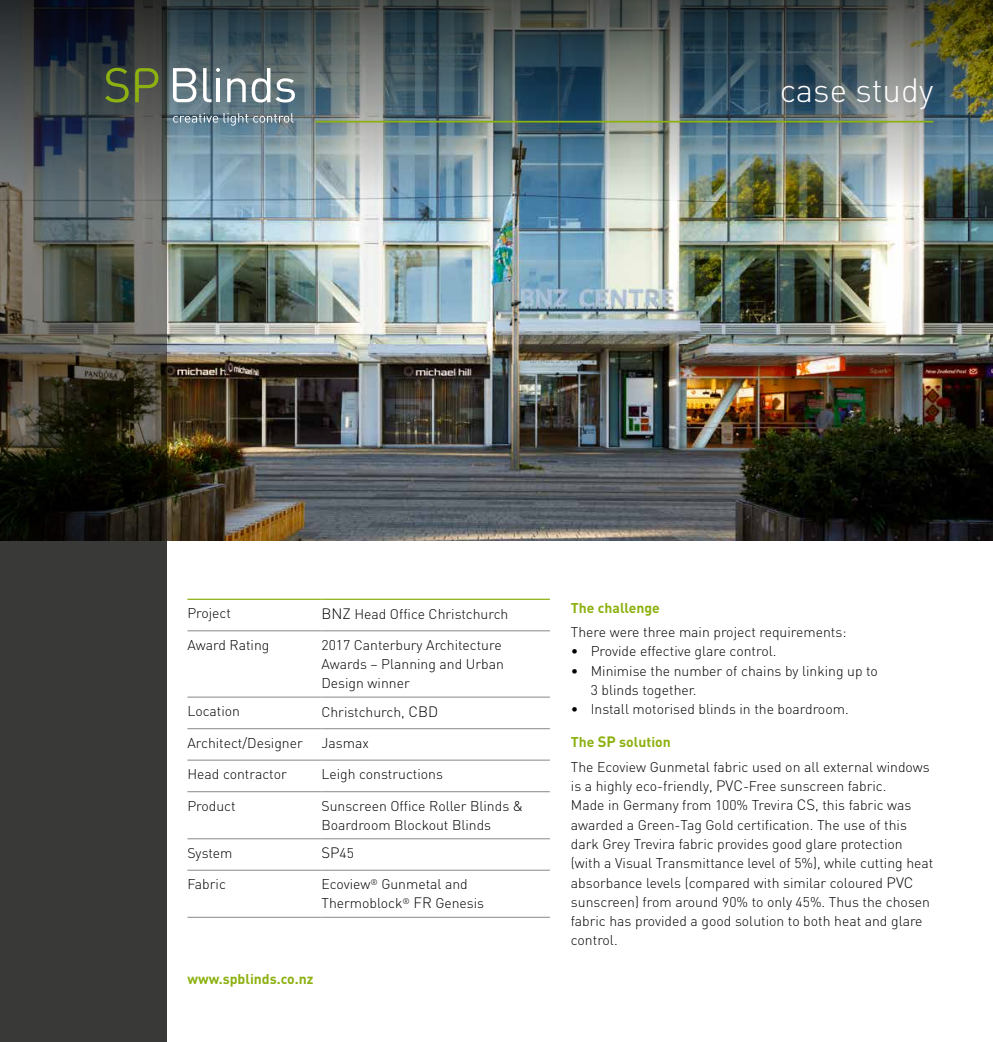
<style>
.page{position:relative;width:993px;height:1042px;background:#fff}
.page>*{position:absolute;margin:0;border:0;box-sizing:border-box;transform-origin:0 0}
.t1{font:300 33.25px "DIN";color:#fff}
.t2{font:300 14.88px "DIN";color:#000}
.t3{font:300 14px/19.2px "DIN";color:#000}
.t4{font:700 14px "DIN";color:#8cb110}
.s1{font-size:14.88px}
.s2{font-size:14px}
.s3{font-weight:700;color:#8cb110}
.s4{font-weight:700;font-size:14.88px;color:#8cb110}
</style>
<div class="page">
<div style="left:0;top:541px;width:166px;height:501px;background:#393937"></div>
<img style="left:166px;top:203px;width:826px;height:338px">
<hr style="left:187px;top:630px;width:134px;height:1px;background:#9c9e9f">
<hr style="left:321px;top:630px;width:228px;height:1px;background:#9c9e9f">
<hr style="left:187px;top:696px;width:134px;height:2px;background:#9c9e9f">
<hr style="left:321px;top:696px;width:228px;height:2px;background:#9c9e9f">
<hr style="left:187px;top:728px;width:134px;height:1px;background:#9c9e9f">
<hr style="left:321px;top:728px;width:228px;height:1px;background:#9c9e9f">
<hr style="left:187px;top:759px;width:134px;height:2px;background:#9c9e9f">
<hr style="left:321px;top:759px;width:228px;height:2px;background:#9c9e9f">
<hr style="left:187px;top:791px;width:134px;height:1px;background:#9c9e9f">
<hr style="left:321px;top:791px;width:228px;height:1px;background:#9c9e9f">
<hr style="left:187px;top:838px;width:134px;height:1px;background:#9c9e9f">
<hr style="left:321px;top:838px;width:228px;height:1px;background:#9c9e9f">
<hr style="left:187px;top:869px;width:134px;height:2px;background:#9c9e9f">
<hr style="left:321px;top:869px;width:228px;height:2px;background:#9c9e9f">
<hr style="left:187px;top:917px;width:134px;height:1px;background:#9c9e9f">
<hr style="left:321px;top:917px;width:228px;height:1px;background:#9c9e9f">
<hr style="left:187px;top:599px;width:134px;height:1px;background:#8cb110">
<hr style="left:321px;top:599px;width:228px;height:1px;background:#8cb110">
<img style="left:166px;top:0;width:826px;height:203px">
<svg style="left:0;top:0;width:166px;height:541px;background:#3d3f3b"></svg>
<svg style="left:173px;top:113px;width:120px;height:13px;background:#778d99"></svg>
<svg style="left:105px;top:68px;width:24px;height:34px"></svg>
<svg style="left:135px;top:68px;width:23px;height:34px"></svg>
<svg style="left:173px;top:68px;width:23px;height:34px"></svg>
<svg style="left:227px;top:68px;width:68px;height:34px"></svg>
<svg style="left:203px;top:68px;width:17px;height:34px"></svg>
<hr style="left:315px;top:121px;width:618px;height:2px;background:#8cb110">
<h1 class="t1" style="left:779px;top:69px;width:155px">case study</h1>
<p class="t3" style="left:187px;top:603px;width:45px">Project</p>
<p class="t3" style="left:321px;top:604px;width:188px"><span class="s1">BNZ</span> Head Office Christchurch</p>
<p class="t3" style="left:187px;top:635px;width:83px">Award Rating</p>
<p class="t3" style="left:321px;top:635px;width:184px">2017 Canterbury Architecture<br>Awards – Planning and Urban<br>Design winner</p>
<p class="t3" style="left:187px;top:701px;width:54px">Location</p>
<p class="t3" style="left:321px;top:702px;width:118px">Christchurch, <span class="s1">CBD</span></p>
<p class="t3" style="left:187px;top:733px;width:117px">Architect/Designer</p>
<p class="t3" style="left:321px;top:733px;width:49px">Jasmax</p>
<p class="t3" style="left:187px;top:764px;width:101px">Head contractor</p>
<p class="t3" style="left:321px;top:764px;width:123px">Leigh constructions</p>
<p class="t3" style="left:187px;top:796px;width:50px">Product</p>
<p class="t3" style="left:321px;top:796px;width:203px">Sunscreen Office Roller Blinds &amp;<br>Boardroom Blockout Blinds</p>
<p class="t3" style="left:187px;top:843px;width:47px">System</p>
<p class="t2" style="left:321px;top:844px;width:34px">SP<span class="s2">45</span></p>
<p class="t3" style="left:187px;top:874px;width:40px">Fabric</p>
<p class="t3" style="left:321px;top:874px;width:164px">Ecoview<sup>®</sup> Gunmetal and<br>Thermoblock<sup>®</sup> <span class="s1">FR</span> Genesis</p>
<p class="t4" style="left:187px;top:969px;width:128px">www.spblinds.co.nz</p>
<p class="t4" style="left:570px;top:598px;width:90px">The challenge</p>
<p class="t3" style="left:570px;top:622px;width:277px">There were three main project requirements:</p>
<p class="t3" style="left:570px;top:641px;width:207px">• Provide effective glare control.</p>
<p class="t3" style="left:590px;top:661px;width:288px;text-indent:-20px">• Minimise the number of chains by linking up to<br>3 blinds together.</p>
<p class="t3" style="left:570px;top:699px;width:279px">• Install motorised blinds in the boardroom.</p>
<p class="t3" style="left:570px;top:730px;width:360px;line-height:24.5px"><span class="s3">The</span> <span class="s4">SP</span> <span class="s3">solution<br></span>The Ecoview Gunmetal fabric used on all external windows</p>
<p class="t3" style="left:570px;top:776px;width:364px">is a highly eco-friendly, <span class="s1">PVC</span>-Free sunscreen fabric.<br>Made in Germany from 100% Trevira <span class="s1">CS</span>, this fabric was awarded a Green-Tag Gold certification. The use of this dark Grey Trevira fabric provides good glare protection (with a Visual Transmittance level of 5%), while cutting heat absorbance levels (compared with similar coloured <span class="s1">PVC </span>sunscreen) from around 90% to only 45%. Thus the chosen fabric has provided a good solution to both heat and glare control.</p>
</div>
